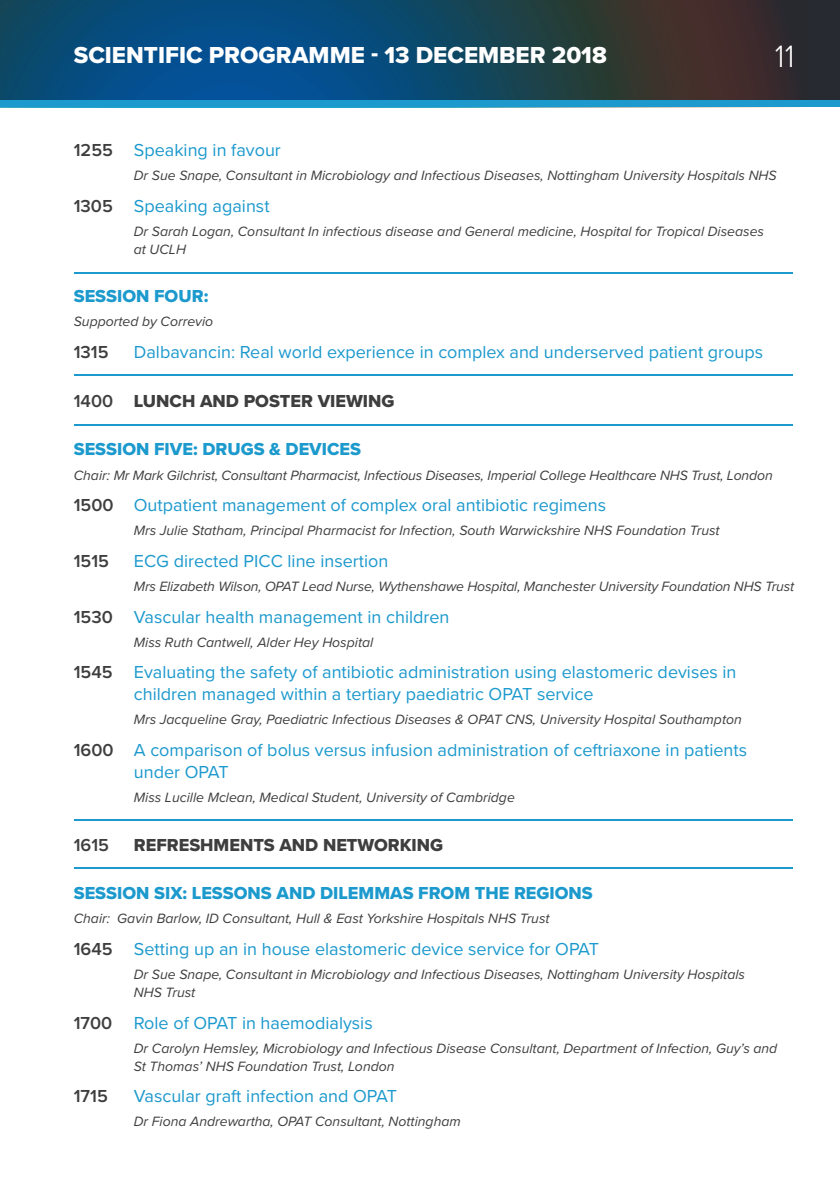
<style>
.page{position:relative;width:840px;height:1191px;background:#fff}
.page>*{position:absolute;margin:0;border:0;box-sizing:border-box;transform-origin:0 0}
.t1{font:300 32px "Proxima Nova";color:#fff}
.t2{font:24px "Proxima Nova Extrabld";color:#fff}
.t3{font:18px/22px "Proxima Nova";color:#1c99cd}
.t4{font:18px "Proxima Nova Extrabld";color:#1c99cd}
.t5{font:18px "Proxima Nova Extrabld";color:#3e3e3f}
.t6{font:600 18px "Proxima Nova";color:#3e3e3f}
.t7{font:italic 14px/18px "Proxima Nova";color:#3e3e3f}
.s1{font-weight:600;color:#3e3e3f}
.s2{font-family:"Proxima Nova";font-weight:600}
</style>
<div class="page">
<div style="left:0;top:0;width:839px;height:102px;background:#272a30"></div>
<svg style="left:0;top:0;width:789px;height:100px;background:#174361"></svg>
<div style="left:0;top:100px;width:839px;height:7px;background:#1c99cd"></div>
<hr style="left:74px;top:272px;width:718px;height:2px;background:#1c99cd">
<hr style="left:74px;top:374px;width:718px;height:2px;background:#1c99cd">
<hr style="left:74px;top:819px;width:718px;height:2px;background:#1c99cd">
<hr style="left:74px;top:424px;width:718px;height:1px;background:#1c99cd">
<hr style="left:74px;top:867px;width:718px;height:2px;background:#1c99cd">
<p class="t2" style="left:74px;top:38px;width:534px">SCIENTIFIC PROGRAMME - 13 DECEMBER 2018</p>
<h1 class="t1" style="left:774px;top:32px;width:21px">11</h1>
<p class="t3" style="left:74px;top:138px;width:208px"><span class="s1">1255</span> Speaking in favour</p>
<p class="t7" style="left:134px;top:166px;width:644px">Dr Sue Snape, Consultant in Microbiology and Infectious Diseases, Nottingham University Hospitals NHS</p>
<p class="t3" style="left:74px;top:194px;width:197px"><span class="s1">1305</span> Speaking against</p>
<p class="t7" style="left:134px;top:221px;width:631px">Dr Sarah Logan, Consultant In infectious disease and General medicine, Hospital for Tropical Diseases at UCLH</p>
<p class="t4" style="left:74px;top:283px;width:136px">SESSION FOUR:</p>
<p class="t7" style="left:74px;top:312px;width:141px">Supported by Correvio</p>
<p class="t6" style="left:74px;top:339px;width:36px">1315</p>
<p class="t3" style="left:134px;top:340px;width:630px">Dalbavancin: Real world experience in complex and underserved patient groups</p>
<p class="t5" style="left:74px;top:387px;width:322px"><span class="s2">1400</span> LUNCH AND POSTER VIEWING</p>
<p class="t4" style="left:74px;top:436px;width:289px">SESSION FIVE: DRUGS &amp; DEVICES</p>
<p class="t7" style="left:74px;top:465px;width:700px">Chair: Mr Mark Gilchrist, Consultant Pharmacist, Infectious Diseases, Imperial College Healthcare NHS Trust, London</p>
<p class="t3" style="left:74px;top:493px;width:533px"><span class="s1">1500</span> Outpatient management of complex oral antibiotic regimens</p>
<p class="t7" style="left:134px;top:521px;width:587px">Mrs Julie Statham, Principal Pharmacist for Infection, South Warwickshire NHS Foundation Trust</p>
<p class="t6" style="left:74px;top:547px;width:37px">1515</p>
<p class="t3" style="left:134px;top:549px;width:256px">ECG directed PICC line insertion</p>
<p class="t7" style="left:134px;top:576px;width:661px">Mrs Elizabeth Wilson, OPAT Lead Nurse, Wythenshawe Hospital, Manchester University Foundation NHS Trust</p>
<p class="t3" style="left:74px;top:605px;width:377px"><span class="s1">1530</span> Vascular health management in children</p>
<p class="t7" style="left:134px;top:632px;width:241px">Miss Ruth Cantwell, Alder Hey Hospital</p>
<p class="t3" style="left:134px;top:660px;width:604px;text-indent:-60px"><span class="s1">1545</span> Evaluating the safety of antibiotic administration using elastomeric devises in children managed within a tertiary paediatric OPAT service</p>
<p class="t7" style="left:134px;top:710px;width:609px">Mrs Jacqueline Gray, Paediatric Infectious Diseases &amp; OPAT CNS, University Hospital Southampton</p>
<p class="t3" style="left:134px;top:738px;width:614px;text-indent:-60px"><span class="s1">1600</span> A comparison of bolus versus infusion administration of ceftriaxone in patients under OPAT</p>
<p class="t7" style="left:134px;top:787px;width:382px">Miss Lucille Mclean, Medical Student, University of Cambridge</p>
<p class="t6" style="left:74px;top:831px;width:37px">1615</p>
<p class="t5" style="left:134px;top:831px;width:311px">REFRESHMENTS AND NETWORKING</p>
<p class="t4" style="left:74px;top:880px;width:520px">SESSION SIX: LESSONS AND DILEMMAS FROM THE REGIONS</p>
<p class="t7" style="left:74px;top:909px;width:477px">Chair: Gavin Barlow, ID Consultant, Hull &amp; East Yorkshire Hospitals NHS Trust</p>
<p class="t3" style="left:74px;top:937px;width:526px"><span class="s1">1645</span> Setting up an in house elastomeric device service for OPAT</p>
<p class="t7" style="left:134px;top:964px;width:612px">Dr Sue Snape, Consultant in Microbiology and Infectious Diseases, Nottingham University Hospitals<br>NHS Trust</p>
<p class="t3" style="left:74px;top:1011px;width:300px"><span class="s1">1700</span> Role of OPAT in haemodialysis</p>
<p class="t7" style="left:134px;top:1038px;width:644px">Dr Carolyn Hemsley, Microbiology and Infectious Disease Consultant, Department of Infection, Guy’s and<br>St Thomas’ NHS Foundation Trust, London</p>
<p class="t6" style="left:74px;top:1083px;width:36px">1715</p>
<p class="t3" style="left:134px;top:1084px;width:264px">Vascular graft infection and OPAT</p>
<p class="t7" style="left:134px;top:1112px;width:328px">Dr Fiona Andrewartha, OPAT Consultant, Nottingham</p>
</div>
